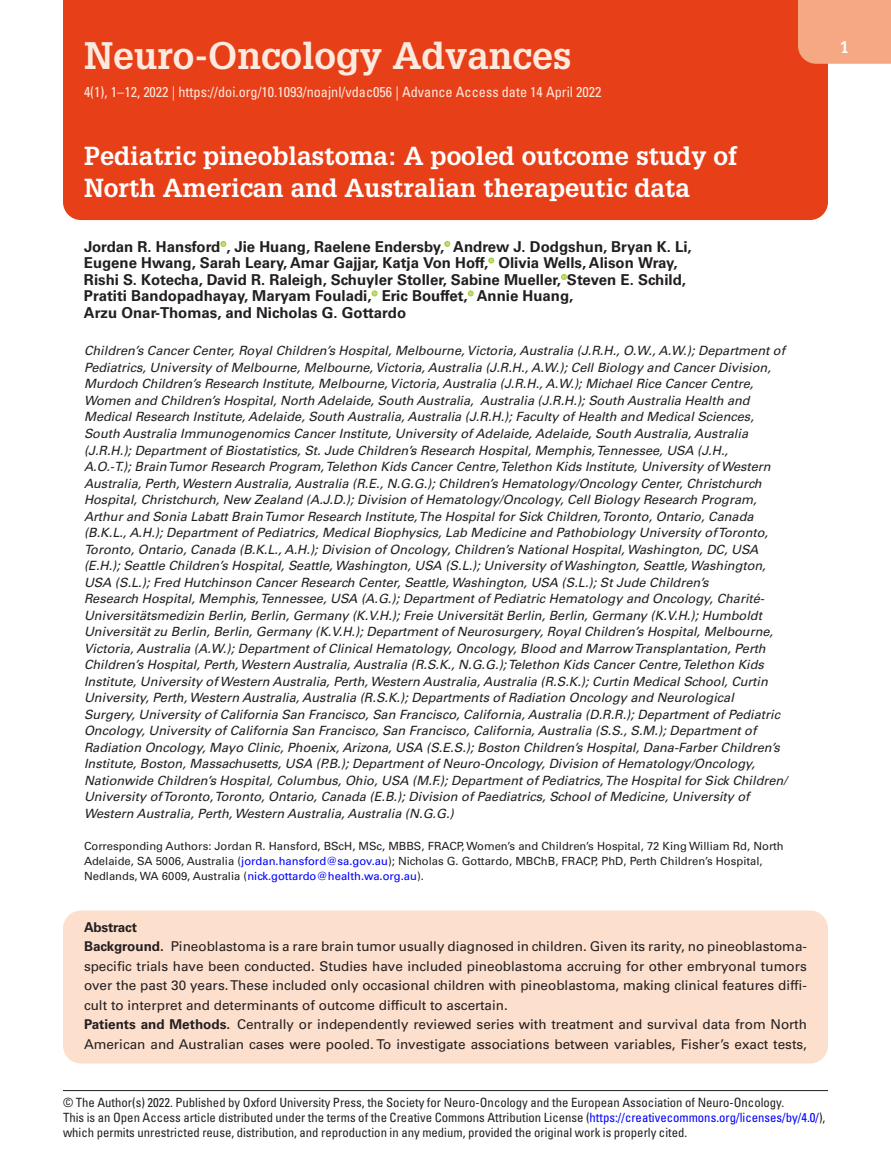
<style>
.page{position:relative;width:891px;height:1175px;background:#fff}
.page>*{position:absolute;margin:0;border:0;box-sizing:border-box;transform-origin:0 0}
.t1{font:700 37.5px "Glypha LT Std";color:#fdeade}
.Article_Title{font:700 25.5px/31.5px "Glypha LT Std";color:#fff}
.t2{font:700 16.5px "Glypha LT Std";color:#fff}
.Authors{font:700 15px/16.5px "Univers LT Std";color:#231f20}
.t3{font:condensed 14.25px "Univers LT Std";color:#fdeade}
.Abstract{font:13.5px/19.5px "Univers LT Std";color:#231f20;text-align:justify}
.Abstract_Title{font:700 13.5px "Univers LT Std";letter-spacing:-.015em;color:#231f20}
.Affiliation{font:italic 12.75px/16.5px "Univers LT Std";color:#231f20}
.License{font:condensed 12.75px/15px "Univers LT Std";color:#231f20}
.CopyrightLine{font:condensed 12.75px "Univers LT Std";color:#231f20}
.FM_Correspondence{font:11.25px/15px "Univers LT Std";color:#231f20}
.s1{color:#00f}
.s2{font-weight:700}
</style>
<div class="page">
<div style="left:63px;top:0;width:765px;height:166px;background:#e73f18"></div>
<div style="left:798px;top:0;width:93px;height:64px;background:#f5a882"></div>
<hr style="left:63px;top:1090px;width:765px;height:1px;background:#1d1e1f">
<div style="left:63px;top:910px;width:765px;height:153px;background:#fcdfcd;border-radius:18px"></div>
<svg style="left:220px;top:241px;width:6px;height:6px"></svg>
<svg style="left:444px;top:241px;width:6px;height:6px"></svg>
<svg style="left:488px;top:257px;width:6px;height:6px"></svg>
<svg style="left:561px;top:274px;width:6px;height:6px"></svg>
<svg style="left:372px;top:290px;width:6px;height:6px"></svg>
<svg style="left:468px;top:290px;width:6px;height:6px"></svg>
<div style="left:63px;top:166px;width:765px;height:54px;background:#e73f18"></div>
<h1 class="t1" style="left:84px;top:32px;width:489px">Neuro-Oncology Advances</h1>
<p class="t3" style="left:84px;top:83px;width:519px">4(1), 1–12, 2022 | https://doi.org/10.1093/noajnl/vdac056 | Advance Access date 14 April 2022</p>
<h1 class="Article_Title" style="left:84px;top:140px;width:655px">Pediatric pineoblastoma: A pooled outcome study of<br>North American and Australian therapeutic data</h1>
<p class="Authors" style="left:84px;top:238px;width:609px">Jordan R. Hansford , Jie Huang, Raelene Endersby, Andrew J. Dodgshun, Bryan K. Li, Eugene Hwang, Sarah Leary, Amar Gajjar, Katja Von Hoff, Olivia Wells, Alison Wray, Rishi S. Kotecha, David R. Raleigh, Schuyler Stoller, Sabine Mueller, Steven E. Schild, Pratiti Bandopadhayay, Maryam Fouladi, Eric Bouffet, Annie Huang,<br>Arzu Onar-Thomas, and Nicholas G. Gottardo</p>
<p class="Affiliation" style="left:84px;top:343px;width:704px">Children’s Cancer Center, Royal Children’s Hospital, Melbourne, Victoria, Australia (J.R.H., O.W., A.W.); Department of Pediatrics, University of Melbourne, Melbourne, Victoria, Australia (J.R.H., A.W.); Cell Biology and Cancer Division, Murdoch Children’s Research Institute, Melbourne, Victoria, Australia (J.R.H., A.W.); Michael Rice Cancer Centre, Women and Children’s Hospital, North Adelaide, South Australia, Australia (J.R.H.); South Australia Health and Medical Research Institute, Adelaide, South Australia, Australia (J.R.H.); Faculty of Health and Medical Sciences, South Australia Immunogenomics Cancer Institute, University of Adelaide, Adelaide, South Australia, Australia (J.R.H.); Department of Biostatistics, St. Jude Children’s Research Hospital, Memphis, Tennessee, USA (J.H.,<br>A.O.-T.); Brain Tumor Research Program, Telethon Kids Cancer Centre, Telethon Kids Institute, University of Western Australia, Perth, Western Australia, Australia (R.E., N.G.G.); Children’s Hematology/Oncology Center, Christchurch Hospital, Christchurch, New Zealand (A.J.D.); Division of Hematology/Oncology, Cell Biology Research Program, Arthur and Sonia Labatt Brain Tumor Research Institute, The Hospital for Sick Children, Toronto, Ontario, Canada (B.K.L., A.H.); Department of Pediatrics, Medical Biophysics, Lab Medicine and Pathobiology University of Toronto, Toronto, Ontario, Canada (B.K.L., A.H.); Division of Oncology, Children’s National Hospital, Washington, DC, USA (E.H.); Seattle Children’s Hospital, Seattle, Washington, USA (S.L.); University of Washington, Seattle, Washington, USA (S.L.); Fred Hutchinson Cancer Research Center, Seattle, Washington, USA (S.L.); St Jude Children’s<br>Research Hospital, Memphis, Tennessee, USA (A.G.); Department of Pediatric Hematology and Oncology, Charité-Universitätsmedizin Berlin, Berlin, Germany (K.V.H.); Freie Universität Berlin, Berlin, Germany (K.V.H.); Humboldt Universität zu Berlin, Berlin, Germany (K.V.H.); Department of Neurosurgery, Royal Children’s Hospital, Melbourne, Victoria, Australia (A.W.); Department of Clinical Hematology, Oncology, Blood and Marrow Transplantation, Perth Children’s Hospital, Perth, Western Australia, Australia (R.S.K., N.G.G.); Telethon Kids Cancer Centre, Telethon Kids Institute, University of Western Australia, Perth, Western Australia, Australia (R.S.K.); Curtin Medical School, Curtin University, Perth, Western Australia, Australia (R.S.K.); Departments of Radiation Oncology and Neurological Surgery, University of California San Francisco, San Francisco, California, Australia (D.R.R.); Department of Pediatric Oncology, University of California San Francisco, San Francisco, California, Australia (S.S., S.M.); Department of Radiation Oncology, Mayo Clinic, Phoenix, Arizona, USA (S.E.S.); Boston Children’s Hospital, Dana-Farber Children’s Institute, Boston, Massachusetts, USA (P.B.); Department of Neuro-Oncology, Division of Hematology/Oncology, Nationwide Children’s Hospital, Columbus, Ohio, USA (M.F.); Department of Pediatrics, The Hospital for Sick Children/ University of Toronto, Toronto, Ontario, Canada (E.B.); Division of Paediatrics, School of Medicine, University of Western Australia, Perth, Western Australia, Australia (N.G.G.)</p>
<p class="FM_Correspondence" style="left:84px;top:838px;width:701px">Corresponding Authors: Jordan R. Hansford, BScH, MSc, MBBS, FRACP, Women’s and Children’s Hospital, 72 King William Rd, North<br>Adelaide, SA 5006, Australia (<span class="s1">jordan.hansford@sa.gov.au</span>); Nicholas G. Gottardo, MBChB, FRACP, PhD, Perth Children’s Hospital,<br>Nedlands, WA 6009, Australia (<span class="s1">nick.gottardo@health.wa.org.au</span>).</p>
<h2 class="Abstract_Title" style="left:84px;top:919px;width:55px">Abstract</h2>
<p class="Abstract" style="left:84px;top:936px;width:725px"><span class="s2">Background.</span> Pineoblastoma is a rare brain tumor usually diagnosed in children. Given its rarity, no pineoblastoma&shy;specific trials have been conducted. Studies have included pineoblastoma accruing for other embryonal tumors over the past 30 years. These included only occasional children with pineoblastoma, making clinical features diffi&shy;cult to interpret and determinants of outcome difficult to ascertain.</p>
<p class="Abstract" style="left:84px;top:1014px;width:725px"><span class="s2">Patients and Methods.</span> Centrally or independently reviewed series with treatment and survival data from North<br>American and Australian cases were pooled. To investigate associations between variables, Fisher’s exact tests,</p>
<p class="t2" style="left:840px;top:37px;width:11px">1</p>
<p class="CopyrightLine" style="left:63px;top:1094px;width:723px">© The Author(s) 2022. Published by Oxford University Press, the Society for Neuro-Oncology and the European Association of Neuro-Oncology.</p>
<p class="License" style="left:63px;top:1110px;width:764px">This is an Open Access article distributed under the terms of the Creative Commons Attribution License (<span class="s1">https://creativecommons.org/licenses/by/4.0/</span>), which permits unrestricted reuse, distribution, and reproduction in any medium, provided the original work is properly cited.</p>
</div>
